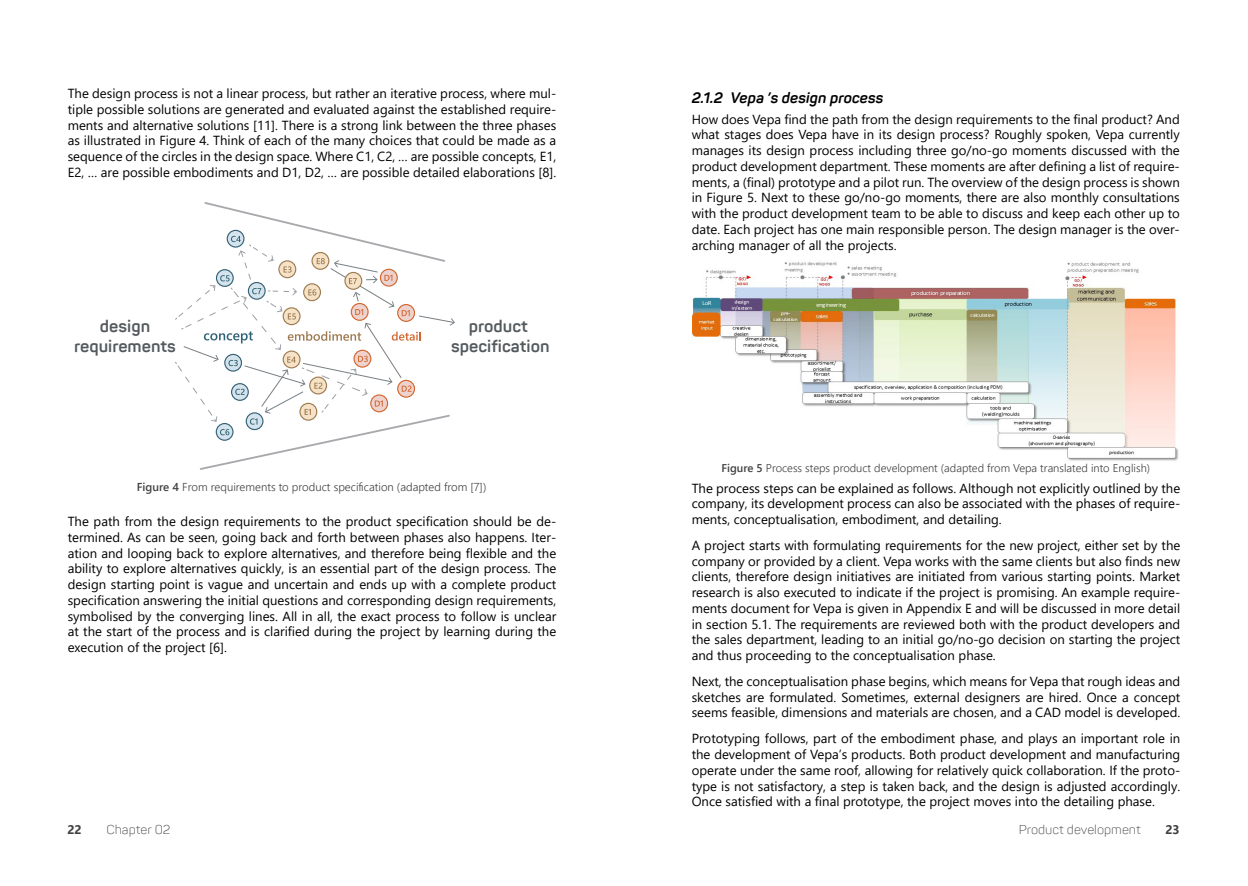
<style>
.page{position:relative;width:1248px;height:886px;background:#fff}
.page>*{position:absolute;margin:0;border:0;box-sizing:border-box;transform-origin:0 0}
.t1{font:16.75px/20.1px "Panton Trial Bold";color:#535a5d;text-align:center}
.t2{font:italic 15px "Panton Trial Bold";color:#000}
.t3{font:13.12px/15.8px "Segoe UI";color:#000;text-align:justify}
.t4{font:13.12px/15.8px "Segoe UI2";color:#000}
.t5{font:12.5px "Panton Trial Light";color:#414042}
.t6{font:700 12.5px "Segoe UI";color:#414042}
.t7{font:11.5px "Segoe UI Semilight 2";color:#414042}
.t8{font:300 11.25px "Segoe UI";color:#414042}
.s1{font-family:"Segoe UI";font-weight:600}
.s2{font-family:"Segoe UI"}
.s3{font-weight:600}
</style>
<div class="page">
<img style="left:691px;top:262px;width:488px;height:199px">
<svg style="left:198px;top:202px;width:253px;height:268px"></svg>
<p class="t3" style="left:68px;top:84px;width:490px">The design process is not a linear process, but rather an iterative process, where mul&shy;tiple possible solutions are generated and evaluated against the established require&shy;ments and alternative solutions [11]. There is a strong link between the three phases as illustrated in Figure 4. Think of each of the many choices that could be made as a sequence of the circles in the design space. Where C1, C2, … are possible concepts, E1, E2, … are possible embodiments and D1, D2, … are possible detailed elaborations [8].</p>
<p class="t1" style="left:74px;top:316px;width:103px">design requirements</p>
<p class="t1" style="left:451px;top:316px;width:100px">product specification</p>
<p class="t7" style="left:137px;top:476px;width:351px"><span class="s1">Figure 4</span> From requirements to product specification (adapted from [7])</p>
<p class="t4" style="left:68px;top:512px;width:490px">The path from the design requirements to the product specification should be de<span class="s2">-</span></p>
<p class="t3" style="left:68px;top:528px;width:490px">termined. As can be seen, going back and forth between phases also happens. Iter-</p>
<p class="t4" style="left:68px;top:544px;width:490px">ation and looping back to explore alternatives, and therefore being flexible and the</p>
<p class="t3" style="left:68px;top:560px;width:490px">ability to explore alternatives quickly, is an essential part of the design process. The design starting point is vague and uncertain and ends up with a complete product</p>
<p class="t4" style="left:68px;top:591px;width:490px">specification answering the initial questions and corresponding design requirements,</p>
<p class="t3" style="left:68px;top:607px;width:490px">symbolised by the converging lines. All in all, the exact process to follow is unclear</p>
<p class="t4" style="left:68px;top:623px;width:490px">at the start of the process and is clarified during the project by learning during the</p>
<p class="t3" style="left:68px;top:638px;width:161px">execution of the project [6].</p>
<p class="t2" style="left:691px;top:89px;width:193px">2.1.2 Vepa ’s design process</p>
<p class="t4" style="left:691px;top:110px;width:489px">How does Vepa find the path from the design requirements to the final product? And what stages does Vepa have in its design process? Roughly spoken, Vepa currently</p>
<p class="t3" style="left:691px;top:142px;width:489px">manages its design process including three go/no-go moments discussed with the</p>
<p class="t4" style="left:691px;top:157px;width:489px">product development department. These moments are after defining a list of require&shy;ments, a (final) prototype and a pilot run. The overview of the design process is shown</p>
<p class="t3" style="left:691px;top:189px;width:489px">in Figure 5. Next to these go/no-go moments, there are also monthly consultations with the product development team to be able to discuss and keep each other up to date. Each project has one main responsible person. The design manager is the over&shy;arching manager of all the projects.</p>
<p class="t8" style="left:721px;top:458px;width:430px"><span class="s3">Figure 5</span> Process steps product development (adapted from Vepa translated into English)</p>
<p class="t3" style="left:691px;top:479px;width:490px">The process steps can be explained as follows. Although not explicitly outlined by the company, its development process can also be associated with the phases of require&shy;ments, conceptualisation, embodiment, and detailing.</p>
<p class="t3" style="left:691px;top:536px;width:490px">A project starts with formulating requirements for the new project, either set by the</p>
<p class="t4" style="left:691px;top:552px;width:490px">company or provided by a client. Vepa works with the same clients but also finds new</p>
<p class="t3" style="left:691px;top:568px;width:490px">clients, therefore design initiatives are initiated from various starting points. Market research is also executed to indicate if the project is promising. An example require&shy;ments document for Vepa is given in Appendix E and will be discussed in more detail in section 5.1. The requirements are reviewed both with the product developers and the sales department, leading to an initial go/no-go decision on starting the project and thus proceeding to the conceptualisation phase.</p>
<p class="t3" style="left:691px;top:672px;width:490px">Next, the conceptualisation phase begins, which means for Vepa that rough ideas and sketches are formulated. Sometimes, external designers are hired. Once a concept seems feasible, dimensions and materials are chosen, and a CAD model is developed.</p>
<p class="t3" style="left:691px;top:729px;width:490px">Prototyping follows, part of the embodiment phase, and plays an important role in the development of Vepa’s products. Both product development and manufacturing operate under the same roof, allowing for relatively quick collaboration. If the proto&shy;type is not satisfactory, a step is taken back, and the design is adjusted accordingly.</p>
<p class="t4" style="left:691px;top:792px;width:464px">Once satisfied with a final prototype, the project moves into the detailing phase.</p>
<p class="t6" style="left:67px;top:818px;width:16px">22</p>
<p class="t5" style="left:1018px;top:823px;width:123px">Product development</p>
<p class="t6" style="left:1165px;top:818px;width:16px">23</p>
<p class="t5" style="left:106px;top:823px;width:66px">Chapter 02</p>
</div>
